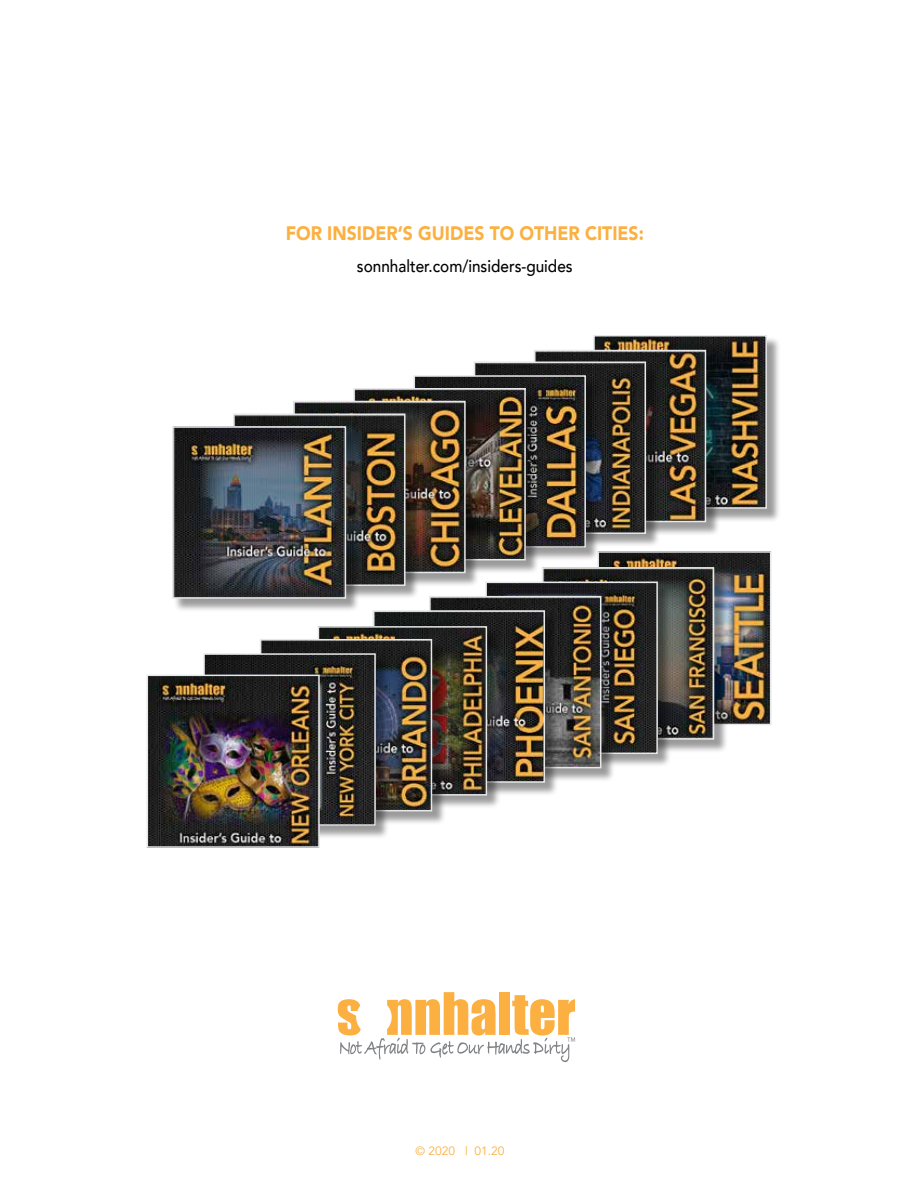
<style>
.page{position:relative;width:918px;height:1188px;background:#fff}
.page>*{position:absolute;margin:0;border:0;box-sizing:border-box;transform-origin:0 0}
.t1{font:900 19.5px "Avenir";color:#fbb040;scale:.9 1}
.t2{font:500 17.1px "Avenir";color:#000;scale:.9 1}
.t3{font:12px "Avenir";color:#fbb040}
</style>
<div class="page">
<svg style="left:338px;top:992px;width:237px;height:70px"></svg>
<img style="left:600px;top:554px;width:168px;height:168px">
<div style="left:597px;top:551px;width:174px;height:174px;border:2px solid #e6e7e8"></div>
<div style="left:595px;top:337px;width:186px;height:185px;background:#000;opacity:.4"></div>
<img style="left:596px;top:338px;width:168px;height:168px">
<div style="left:593px;top:335px;width:174px;height:174px;border:2px solid #e6e7e8"></div>
<div style="left:543px;top:569px;width:185px;height:184px;background:#000;opacity:.4"></div>
<img style="left:545px;top:570px;width:166px;height:167px">
<div style="left:542px;top:567px;width:172px;height:173px;border:2px solid #e6e7e8"></div>
<div style="left:487px;top:583px;width:185px;height:185px;background:#000;opacity:.4"></div>
<img style="left:488px;top:585px;width:167px;height:166px">
<div style="left:485px;top:582px;width:173px;height:172px;border:2px solid #e6e7e8"></div>
<div style="left:430px;top:597px;width:185px;height:185px;background:#000;opacity:.4"></div>
<img style="left:432px;top:599px;width:166px;height:166px">
<div style="left:429px;top:596px;width:172px;height:172px;border:2px solid #e6e7e8"></div>
<div style="left:374px;top:612px;width:185px;height:184px;background:#000;opacity:.4"></div>
<img style="left:376px;top:613px;width:166px;height:167px">
<div style="left:373px;top:610px;width:172px;height:173px;border:2px solid #e6e7e8"></div>
<div style="left:535px;top:351px;width:185px;height:185px;background:#000;opacity:.4"></div>
<img style="left:537px;top:353px;width:166px;height:166px">
<div style="left:534px;top:350px;width:172px;height:172px;border:2px solid #e6e7e8"></div>
<div style="left:475px;top:363px;width:185px;height:185px;background:#000;opacity:.4"></div>
<img style="left:477px;top:364px;width:166px;height:167px">
<div style="left:474px;top:361px;width:172px;height:173px;border:2px solid #e6e7e8"></div>
<div style="left:415px;top:377px;width:185px;height:184px;background:#000;opacity:.4"></div>
<img style="left:416px;top:378px;width:167px;height:167px">
<div style="left:413px;top:375px;width:173px;height:173px;border:2px solid #e6e7e8"></div>
<div style="left:355px;top:390px;width:184px;height:184px;background:#000;opacity:.4"></div>
<img style="left:356px;top:391px;width:167px;height:166px">
<div style="left:353px;top:388px;width:173px;height:172px;border:2px solid #e6e7e8"></div>
<div style="left:295px;top:402px;width:184px;height:185px;background:#000;opacity:.4"></div>
<img style="left:296px;top:404px;width:167px;height:166px">
<div style="left:293px;top:401px;width:173px;height:172px;border:2px solid #e6e7e8"></div>
<div style="left:235px;top:415px;width:184px;height:185px;background:#000;opacity:.4"></div>
<img style="left:236px;top:416px;width:167px;height:167px">
<div style="left:233px;top:413px;width:173px;height:173px;border:2px solid #e6e7e8"></div>
<div style="left:174px;top:428px;width:186px;height:184px;background:#000;opacity:.4"></div>
<img style="left:175px;top:429px;width:168px;height:167px">
<div style="left:172px;top:426px;width:174px;height:173px;border:2px solid #e6e7e8"></div>
<div style="left:319px;top:628px;width:182px;height:181px;background:#000;opacity:.4"></div>
<img style="left:321px;top:629px;width:163px;height:164px">
<div style="left:318px;top:626px;width:169px;height:170px;border:2px solid #e6e7e8"></div>
<div style="left:261px;top:640px;width:185px;height:185px;background:#000;opacity:.4"></div>
<img style="left:263px;top:642px;width:166px;height:166px">
<div style="left:260px;top:639px;width:172px;height:172px;border:2px solid #e6e7e8"></div>
<div style="left:205px;top:655px;width:184px;height:184px;background:#000;opacity:.4"></div>
<img style="left:206px;top:656px;width:167px;height:167px">
<div style="left:203px;top:653px;width:173px;height:173px;border:2px solid #e6e7e8"></div>
<img style="left:150px;top:678px;width:167px;height:167px">
<div style="left:147px;top:675px;width:173px;height:173px;border:2px solid #e6e7e8"></div>
<p class="t1" style="left:286px;top:216px;width:399px">FOR INSIDER’S GUIDES TO OTHER CITIES:</p>
<p class="t2" style="left:357px;top:251px;width:241px">sonnhalter.com/insiders-guides</p>
<p class="t3" style="left:416px;top:1144px;width:90px">© 2020 | 01.20</p>
</div>
